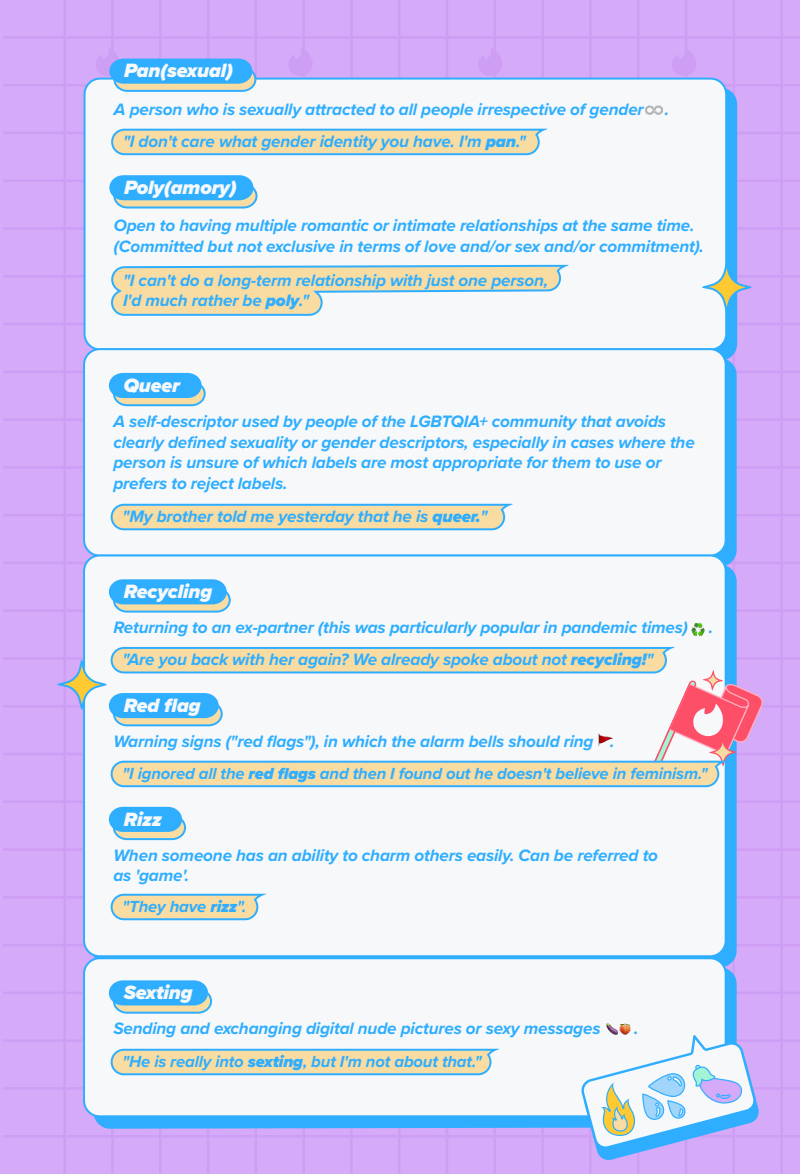
<style>
.page{position:relative;width:800px;height:1174px;background:#fff}
.page>*{position:absolute;margin:0;border:0;box-sizing:border-box;transform-origin:0 0}
.t1{font:italic 900 20px "Proxima Nova";letter-spacing:-.01em;color:#f6f8fa}
.t2{font:italic 700 17.2px/20.6px "Proxima Nova";letter-spacing:-.01em;color:#2faeff}
.t3{font:italic 700 16.6px "Proxima Nova";letter-spacing:-.01em;color:#2faeff}
.s1{font-weight:900}
</style>
<div class="page">
<hr style="left:0;top:0;width:2px;height:1174px;background:#ce9df4">
<div style="left:1px;top:0;width:798px;height:1174px;background:#d4aaf9"></div>
<svg style="left:289px;top:51px;width:23px;height:25px"></svg>
<svg style="left:478px;top:48px;width:24px;height:28px"></svg>
<svg style="left:672px;top:50px;width:24px;height:26px"></svg>
<hr style="left:3px;top:466px;width:796px;height:2px;background:#ce9df4">
<hr style="left:3px;top:514px;width:796px;height:2px;background:#ce9df4">
<hr style="left:3px;top:562px;width:796px;height:2px;background:#ce9df4">
<hr style="left:3px;top:609px;width:796px;height:3px;background:#ce9df4">
<hr style="left:3px;top:657px;width:796px;height:2px;background:#ce9df4">
<hr style="left:3px;top:705px;width:796px;height:2px;background:#ce9df4">
<hr style="left:3px;top:753px;width:796px;height:2px;background:#ce9df4">
<hr style="left:3px;top:800px;width:796px;height:3px;background:#ce9df4">
<hr style="left:3px;top:848px;width:796px;height:2px;background:#ce9df4">
<hr style="left:3px;top:896px;width:796px;height:2px;background:#ce9df4">
<hr style="left:3px;top:944px;width:796px;height:2px;background:#ce9df4">
<hr style="left:3px;top:991px;width:796px;height:3px;background:#ce9df4">
<hr style="left:3px;top:1039px;width:796px;height:2px;background:#ce9df4">
<hr style="left:3px;top:1087px;width:796px;height:2px;background:#ce9df4">
<hr style="left:3px;top:1135px;width:796px;height:2px;background:#ce9df4">
<hr style="left:3px;top:418px;width:796px;height:3px;background:#ce9df4">
<hr style="left:3px;top:370px;width:796px;height:3px;background:#ce9df4">
<hr style="left:3px;top:323px;width:796px;height:2px;background:#ce9df4">
<hr style="left:3px;top:275px;width:796px;height:2px;background:#ce9df4">
<hr style="left:3px;top:227px;width:796px;height:3px;background:#ce9df4">
<hr style="left:3px;top:179px;width:796px;height:3px;background:#ce9df4">
<hr style="left:3px;top:132px;width:796px;height:2px;background:#ce9df4">
<hr style="left:3px;top:84px;width:796px;height:2px;background:#ce9df4">
<hr style="left:3px;top:36px;width:796px;height:3px;background:#ce9df4">
<hr style="left:780px;top:0;width:2px;height:1174px;background:#ce9df4">
<hr style="left:732px;top:0;width:2px;height:1174px;background:#ce9df4">
<hr style="left:684px;top:0;width:3px;height:1174px;background:#ce9df4">
<hr style="left:637px;top:0;width:2px;height:1174px;background:#ce9df4">
<hr style="left:589px;top:0;width:2px;height:1174px;background:#ce9df4">
<hr style="left:541px;top:0;width:2px;height:1174px;background:#ce9df4">
<hr style="left:493px;top:0;width:3px;height:1174px;background:#ce9df4">
<hr style="left:445px;top:0;width:3px;height:1174px;background:#ce9df4">
<hr style="left:398px;top:0;width:2px;height:1174px;background:#ce9df4">
<hr style="left:350px;top:0;width:2px;height:1174px;background:#ce9df4">
<hr style="left:302px;top:0;width:3px;height:1174px;background:#ce9df4">
<hr style="left:254px;top:0;width:3px;height:1174px;background:#ce9df4">
<hr style="left:207px;top:0;width:2px;height:1174px;background:#ce9df4">
<hr style="left:159px;top:0;width:2px;height:1174px;background:#ce9df4">
<hr style="left:111px;top:0;width:3px;height:1174px;background:#ce9df4">
<hr style="left:63px;top:0;width:3px;height:1174px;background:#ce9df4">
<div style="left:83px;top:78px;width:644px;height:272px;background:#f6f8fa"></div>
<svg style="left:96px;top:49px;width:160px;height:43px"></svg>
<div style="left:83px;top:348px;width:643px;height:206px;background:#f6f8fa"></div>
<svg style="left:109px;top:373px;width:97px;height:33px;background:#62bcee"></svg>
<svg style="left:111px;top:504px;width:401px;height:50px;background:#e7e6d4"></svg>
<svg style="left:672px;top:238px;width:79px;height:74px"></svg>
<svg style="left:96px;top:238px;width:472px;height:78px;background:#ece8d6"></svg>
<svg style="left:109px;top:129px;width:438px;height:79px;background:#d8e4e0"></svg>
<div style="left:83px;top:554px;width:643px;height:403px;background:#f6f8fa"></div>
<div style="left:94px;top:967px;width:642px;height:161px;background:#2faeff"></div>
<div style="left:83px;top:957px;width:643px;height:160px;background:#f6f8fa"></div>
<svg style="left:109px;top:579px;width:122px;height:33px;background:#61bbee"></svg>
<svg style="left:96px;top:807px;width:90px;height:33px;background:#7ac5f0"></svg>
<svg style="left:96px;top:980px;width:116px;height:49px;background:#9cd3f2"></svg>
<svg style="left:111px;top:1048px;width:388px;height:27px;background:#dbd6b4"></svg>
<svg style="left:111px;top:893px;width:155px;height:41px;background:#e2e2ce"></svg>
<img style="left:645px;top:102px;width:17px;height:16px">
<svg style="left:57px;top:620px;width:706px;height:167px;background:#e4e1e1"></svg>
<img style="left:598px;top:731px;width:15px;height:16px">
<svg style="left:573px;top:1000px;width:186px;height:160px"></svg>
<p class="t1" style="left:124px;top:56px;width:110px">Pan(sexual)</p>
<p class="t2" style="left:114px;top:98px;width:556px">A person who is sexually attracted to all people irrespective of gender .</p>
<p class="t2" style="left:123px;top:130px;width:404px">"I don't care what gender identity you have. I'm <span class="s1">pan</span>."</p>
<p class="t1" style="left:124px;top:172px;width:114px">Poly(amory)</p>
<p class="t2" style="left:114px;top:215px;width:591px">Open to having multiple romantic or intimate relationships at the same time. (Committed but not exclusive in terms of love and/or sex and/or commitment).</p>
<p class="t2" style="left:123px;top:269px;width:426px">"I can't do a long-term relationship with just one person,<br>I'd much rather be <span class="s1">poly</span>."</p>
<p class="t1" style="left:124px;top:370px;width:58px">Queer</p>
<p class="t2" style="left:113px;top:410px;width:582px">A self-descriptor used by people of the LGBTQIA+ community that avoids clearly defined sexuality or gender descriptors, especially in cases where the person is unsure of which labels are most appropriate for them to use or prefers to reject labels.</p>
<p class="t2" style="left:123px;top:505px;width:366px">"My brother told me yesterday that he is <span class="s1">queer.</span>"</p>
<p class="t1" style="left:124px;top:576px;width:90px">Recycling</p>
<p class="t2" style="left:123px;top:611px;width:592px;line-height:31.8px;text-indent:-9px">Returning to an ex-partner (this was particularly popular in pandemic times) . "Are you back with her again? We already spoke about not <span class="s1">recycling!</span>"</p>
<p class="t1" style="left:124px;top:690px;width:78px">Red flag</p>
<p class="t2" style="left:113px;top:730px;width:502px">Warning signs ("red flags"), in which the alarm bells should ring .</p>
<p class="t3" style="left:123px;top:761px;width:586px">"I ignored all the <span class="s1">red flags</span> and then I found out he doesn't believe in feminism."</p>
<p class="t1" style="left:124px;top:804px;width:40px">Rizz</p>
<p class="t2" style="left:113px;top:844px;width:546px">When someone has an ability to charm others easily. Can be referred to as 'game'.</p>
<p class="t3" style="left:123px;top:894px;width:125px">"They have <span class="s1">rizz</span>".</p>
<p class="t1" style="left:124px;top:977px;width:71px">Sexting</p>
<p class="t2" style="left:113px;top:1018px;width:488px">Sending and exchanging digital nude pictures or sexy messages</p>
<p class="t2" style="left:634px;top:1018px;width:6px">.</p>
<p class="t3" style="left:123px;top:1049px;width:360px">"He is really into <span class="s1">sexting</span>, but I'm not about that."</p>
</div>
